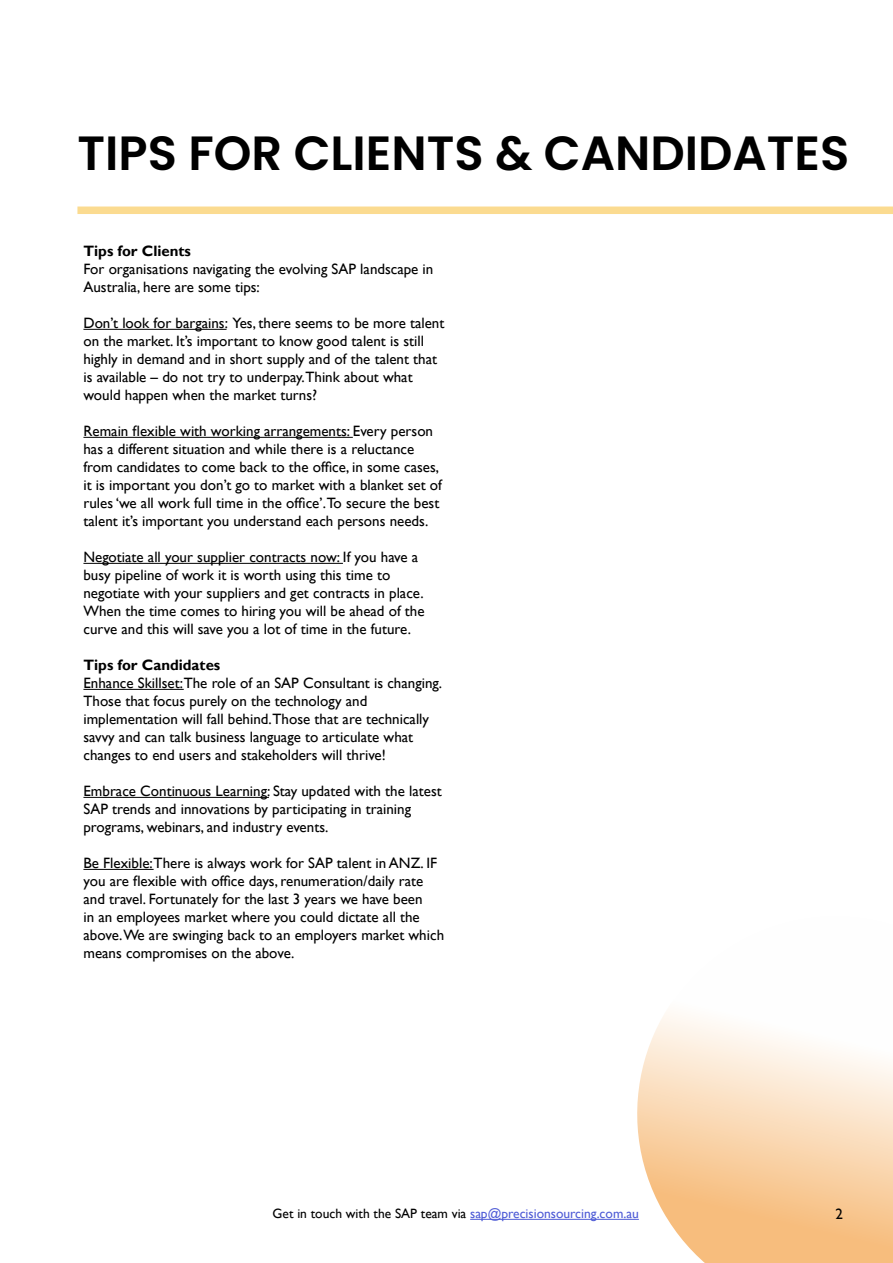
<style>
.page{position:relative;width:893px;height:1263px;background:#fff}
.page>*{position:absolute;margin:0;border:0;box-sizing:border-box;transform-origin:0 0}
.t1{font:600 48px "Poppins";color:#000}
.t2{font:15px/18px "Gill Sans";color:#000}
.t3{font:700 15px "Gill Sans";color:#000}
.t4{font:13.5px "Gill Sans";color:#4f5cd6}
.s1{color:#000}
</style>
<div class="page">
<div style="left:77px;top:206px;width:816px;height:8px;background:#fbdb90"></div>
<hr style="left:83px;top:329px;width:144px;height:1px;background:#000">
<hr style="left:83px;top:437px;width:270px;height:1px;background:#000">
<hr style="left:83px;top:563px;width:260px;height:1px;background:#000">
<hr style="left:83px;top:689px;width:101px;height:1px;background:#000">
<hr style="left:83px;top:797px;width:186px;height:1px;background:#000">
<hr style="left:83px;top:869px;width:71px;height:1px;background:#000">
<svg style="left:609px;top:1012px;width:284px;height:251px"></svg>
<hr style="left:470px;top:1219px;width:169px;height:1px;background:#4f5cd6">
<h1 class="t1" style="left:77px;top:133px;width:773px">TIPS FOR CLIENTS &amp; CANDIDATES</h1>
<p class="t3" style="left:83px;top:242px;width:109px">Tips for Clients</p>
<p class="t2" style="left:83px;top:261px;width:351px">For organisations navigating the evolving SAP landscape in<br>Australia, here are some tips:</p>
<p class="t2" style="left:83px;top:315px;width:362px">Don’t look for bargains: Yes, there seems to be more talent on the market. It’s important to know good talent is still highly in demand and in short supply and of the talent that is available – do not try to underpay.Think about what would happen when the market turns?</p>
<p class="t2" style="left:83px;top:422px;width:360px">Remain flexible with working arrangements: Every person has a different situation and while there is a reluctance from candidates to come back to the office, in some cases, it is important you don’t go to market with a blanket set of rules ‘we all work full time in the office’.To secure the best talent it’s important you understand each persons needs.</p>
<p class="t2" style="left:83px;top:549px;width:343px">Negotiate all your supplier contracts now: If you have a busy pipeline of work it is worth using this time to negotiate with your suppliers and get contracts in place.<br>When the time comes to hiring you will be ahead of the curve and this will save you a lot of time in the future.</p>
<p class="t3" style="left:83px;top:656px;width:138px">Tips for Candidates</p>
<p class="t2" style="left:83px;top:675px;width:360px">Enhance Skillset:The role of an SAP Consultant is changing.<br>Those that focus purely on the technology and implementation will fall behind.Those that are technically savvy and can talk business language to articulate what changes to end users and stakeholders will thrive!</p>
<p class="t2" style="left:83px;top:783px;width:360px">Embrace Continuous Learning: Stay updated with the latest<br>SAP trends and innovations by participating in training programs, webinars, and industry events.</p>
<p class="t2" style="left:83px;top:855px;width:362px">Be Flexible:There is always work for SAP talent in ANZ. IF you are flexible with office days, renumeration/daily rate and travel. Fortunately for the last 3 years we have been<br>in an employees market where you could dictate all the above.We are swinging back to an employers market which means compromises on the above.</p>
<p class="t4" style="left:273px;top:1208px;width:368px"><span class="s1">Get in touch with the SAP team via</span> sap@precisionsourcing.com.au</p>
<p class="t2" style="left:836px;top:1206px;width:9px">2</p>
</div>
